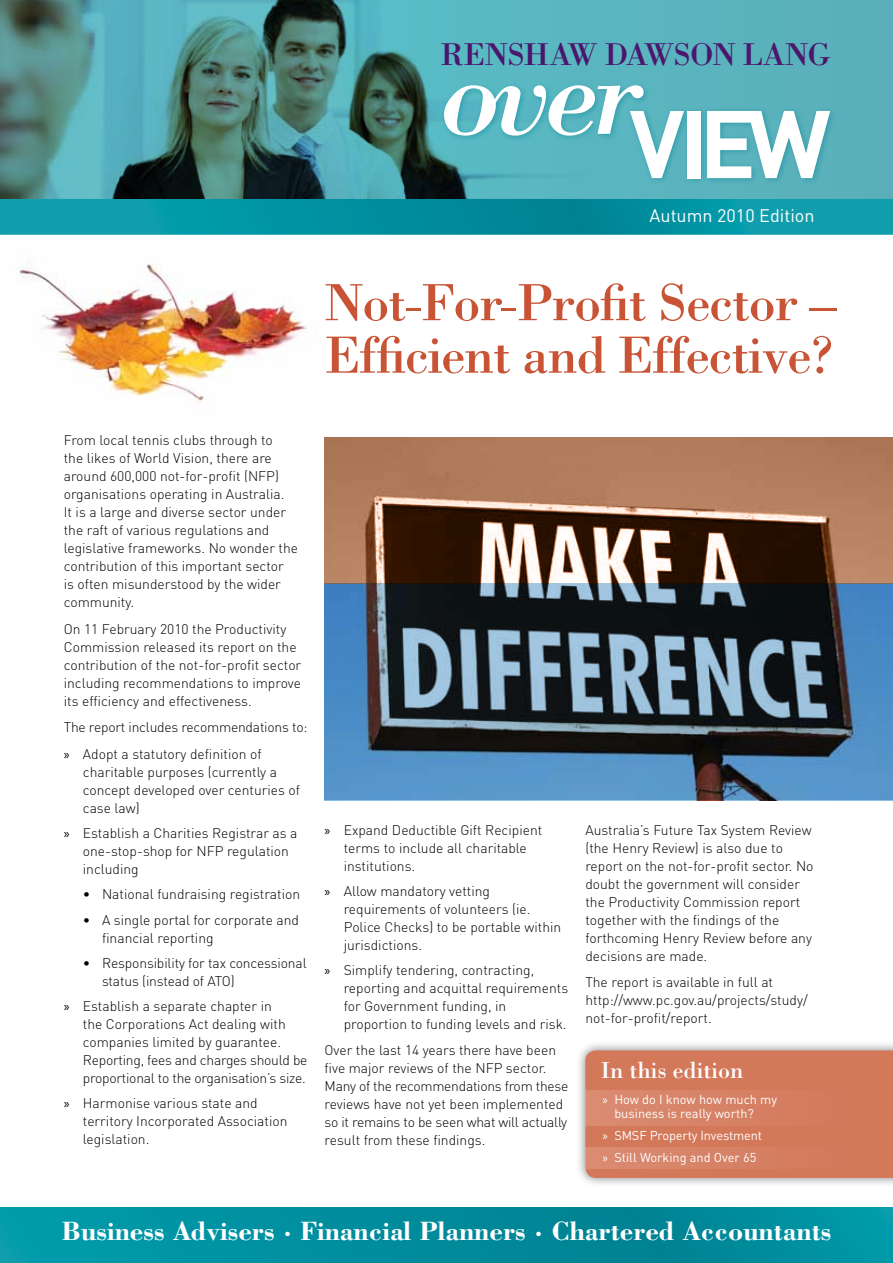
<style>
.page{position:relative;width:893px;height:1263px;background:#fff}
.page>*{position:absolute;margin:0;border:0;box-sizing:border-box;transform-origin:0 0}
.t1{font:italic 120.6px "Bodoni";color:#fff}
.t2{font:700 94.35px "DIN";color:#fff}
.t3{font:54px/52.5px "Bodoni";letter-spacing:-.025em;color:#c85435}
.t4{font:32.55px "Bodoni";letter-spacing:-.005em;color:#4b176d}
.t5{font:700 27.3px "Bodoni";color:#fff}
.t6{font:24px "Bodoni";color:#fff}
.t7{font:18px "DIN";color:#fff}
.t8{font:300 13.8px/18px "DIN";color:#000}
.t9{font:12.75px/13.5px "DIN";color:#fff}
.s1{font-family:"Myriad Pro";font-weight:400}
.s2{font-family:"Myriad Pro"}
</style>
<div class="page">
<img style="left:17px;top:264px;width:291px;height:140px">
<svg style="left:0;top:0;width:893px;height:199px;background:#50979b"></svg>
<svg style="left:0;top:199px;width:893px;height:36px;background:#0794a3"></svg>
<div style="left:0;top:1208px;width:893px;height:55px;background:linear-gradient(to bottom,#008f9f,#008f9f)"></div>
<div style="left:440px;top:82px;width:210px;height:60px;background:#008292;opacity:.45"></div>
<div style="left:626px;top:106px;width:210px;height:79px;background:#008292;opacity:.45"></div>
<div style="left:576px;top:1040px;width:317px;height:147px;background:#000;opacity:.45"></div>
<div style="left:585px;top:1050px;width:308px;height:128px;background:#d4785a"></div>
<div style="left:585px;top:1148px;width:275px;height:21px;background:#d78266"></div>
<div style="left:585px;top:1090px;width:275px;height:35px;background:#d78266"></div>
<svg style="left:325px;top:437px;width:568px;height:146px;background:#966d54"></svg>
<svg style="left:325px;top:583px;width:568px;height:216px;background:#435e75"></svg>
<h3 class="t4" style="left:440px;top:35px;width:392px">Renshaw Dawson Lang</h3>
<h1 class="t1" style="left:440px;top:21px;width:206px">over</h1>
<h2 class="t2" style="left:629px;top:82px;width:203px">VIEW</h2>
<h3 class="t7" style="left:649px;top:204px;width:167px">Autumn 2010 Edition</h3>
<h3 class="t3" style="left:325px;top:275px;width:513px">Not-For-Profit Sector –<br>Efficient and Effective?</h3>
<p class="t8" style="left:64px;top:431px;width:236px">From local tennis clubs through to<br>the likes of World Vision, there are around 600,000 not-for-profit (NFP) organisations operating in Australia.<br>It is a large and diverse sector under the raft of various regulations and legislative frameworks. No wonder the contribution of this important sector<br>is often misunderstood by the wider community.</p>
<p class="t8" style="left:64px;top:620px;width:239px">On 11 February 2010 the Productivity Commission released its report on the contribution of the not-for-profit sector including recommendations to improve its efficiency and effectiveness.</p>
<p class="t8" style="left:64px;top:714px;width:245px;line-height:26.5px">The report includes recommendations to: <span class="s1">x</span> Adopt a statutory definition of</p>
<p class="t8" style="left:83px;top:763px;width:219px">charitable purposes (currently a concept developed over centuries of case law)</p>
<p class="t8" style="left:83px;top:824px;width:216px;text-indent:-19px"><span class="s1">x</span> Establish a Charities Registrar as a one-stop-shop for NFP regulation including</p>
<p class="t8" style="left:83px;top:885px;width:219px">• National fundraising registration</p>
<p class="t8" style="left:102px;top:910px;width:198px;text-indent:-19px">• A single portal for corporate and financial reporting</p>
<p class="t8" style="left:102px;top:954px;width:206px;text-indent:-19px">• Responsibility for tax concessional status (instead of ATO)</p>
<p class="t8" style="left:83px;top:997px;width:226px;text-indent:-19px"><span class="s1">x</span> Establish a separate chapter in<br>the Corporations Act dealing with companies limited by guarantee.<br>Reporting, fees and charges should be proportional to the organisation’s size.</p>
<p class="t8" style="left:83px;top:1094px;width:206px;text-indent:-19px"><span class="s1">x</span> Harmonise various state and territory Incorporated Association legislation.</p>
<p class="t8" style="left:344px;top:821px;width:200px;text-indent:-19px"><span class="s1">x</span> Expand Deductible Gift Recipient terms to include all charitable institutions.</p>
<p class="t8" style="left:344px;top:882px;width:219px;text-indent:-19px"><span class="s1">x</span> Allow mandatory vetting requirements of volunteers (ie.<br>Police Checks) to be portable within jurisdictions.</p>
<p class="t8" style="left:344px;top:961px;width:226px;text-indent:-19px"><span class="s1">x</span> Simplify tendering, contracting, reporting and acquittal requirements for Government funding, in proportion to funding levels and risk.</p>
<p class="t8" style="left:325px;top:1040px;width:245px">Over the last 14 years there have been five major reviews of the NFP sector.<br>Many of the recommendations from these reviews have not yet been implemented so it remains to be seen what will actually result from these findings.</p>
<p class="t8" style="left:585px;top:821px;width:230px">Australia’s Future Tax System Review (the Henry Review) is also due to report on the not-for-profit sector. No doubt the government will consider the Productivity Commission report together with the findings of the forthcoming Henry Review before any decisions are made.</p>
<p class="t8" style="left:585px;top:973px;width:224px">The report is available in full at http://www.pc.gov.au/projects/study/ not-for-profit/report.</p>
<h3 class="t6" style="left:601px;top:1056px;width:144px">In this edition</h3>
<p class="t9" style="left:614px;top:1093px;width:164px;text-indent:-12px"><span class="s2">x</span> How do I know how much my business is really worth?</p>
<p class="t9" style="left:602px;top:1124px;width:161px;line-height:22px"><span class="s2">x</span> SMSF Property Investment <span class="s2">x</span> Still Working and Over 65</p>
<h3 class="t5" style="left:62px;top:1214px;width:771px">Business Advisers · Financial Planners · Chartered Accountants</h3>
</div>
